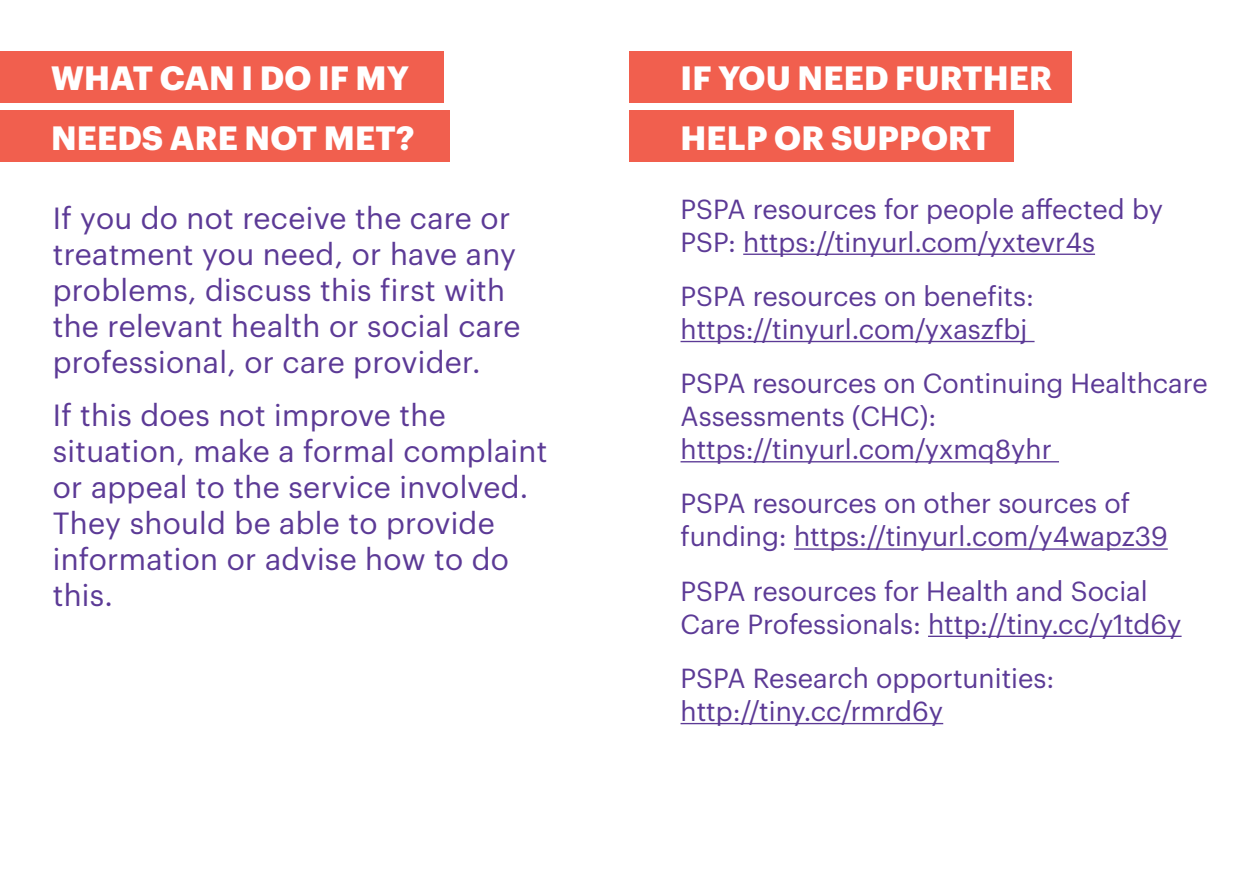
<style>
.page{position:relative;width:1259px;height:893px;background:#fff}
.page>*{position:absolute;margin:0;border:0;box-sizing:border-box;transform-origin:0 0}
.t1{font:700 33px/59.4px "Graphik";letter-spacing:.005em;color:#fff}
.t2{font:30px/36px "Graphik";letter-spacing:.01em;color:#5c3a96}
.t3{font:27px/33px "Graphik";color:#5c3a96}
</style>
<div class="page">
<div style="left:0;top:51px;width:443px;height:51px;background:#f15f4e"></div>
<div style="left:0;top:111px;width:449px;height:51px;background:#f15f4e"></div>
<div style="left:629px;top:51px;width:442px;height:51px;background:#f15f4e"></div>
<div style="left:629px;top:111px;width:385px;height:51px;background:#f15f4e"></div>
<hr style="left:743px;top:254px;width:352px;height:1px;background:#5c3a96">
<hr style="left:680px;top:341px;width:354px;height:1px;background:#5c3a96">
<hr style="left:680px;top:461px;width:379px;height:1px;background:#5c3a96">
<hr style="left:794px;top:548px;width:373px;height:2px;background:#5c3a96">
<hr style="left:928px;top:636px;width:253px;height:1px;background:#5c3a96">
<hr style="left:680px;top:723px;width:263px;height:1px;background:#5c3a96">
<p class="t1" style="left:51px;top:46px;width:365px">WHAT CAN I DO IF MY<br>NEEDS ARE NOT MET?</p>
<p class="t1" style="left:680px;top:46px;width:373px">IF YOU NEED FURTHER<br>HELP OR SUPPORT</p>
<p class="t2" style="left:53px;top:197px;width:469px">If you do not receive the care or treatment you need, or have any problems, discuss this first with the relevant health or social care professional, or care provider.</p>
<p class="t2" style="left:53px;top:394px;width:496px">If this does not improve the situation, make a formal complaint or appeal to the service involved.<br>They should be able to provide information or advise how to do this.</p>
<p class="t3" style="left:680px;top:190px;width:484px">PSPA resources for people affected by<br>PSP: https://tinyurl.com/yxtevr4s</p>
<p class="t3" style="left:680px;top:277px;width:355px">PSPA resources on benefits: https://tinyurl.com/yxaszfbj</p>
<p class="t3" style="left:680px;top:364px;width:529px">PSPA resources on Continuing Healthcare<br>Assessments (CHC): https://tinyurl.com/yxmq8yhr</p>
<p class="t3" style="left:680px;top:485px;width:489px">PSPA resources on other sources of funding: https://tinyurl.com/y4wapz39</p>
<p class="t3" style="left:680px;top:572px;width:502px">PSPA resources for Health and Social<br>Care Professionals: http://tiny.cc/y1td6y</p>
<p class="t3" style="left:680px;top:659px;width:375px">PSPA Research opportunities: http://tiny.cc/rmrd6y</p>
</div>
